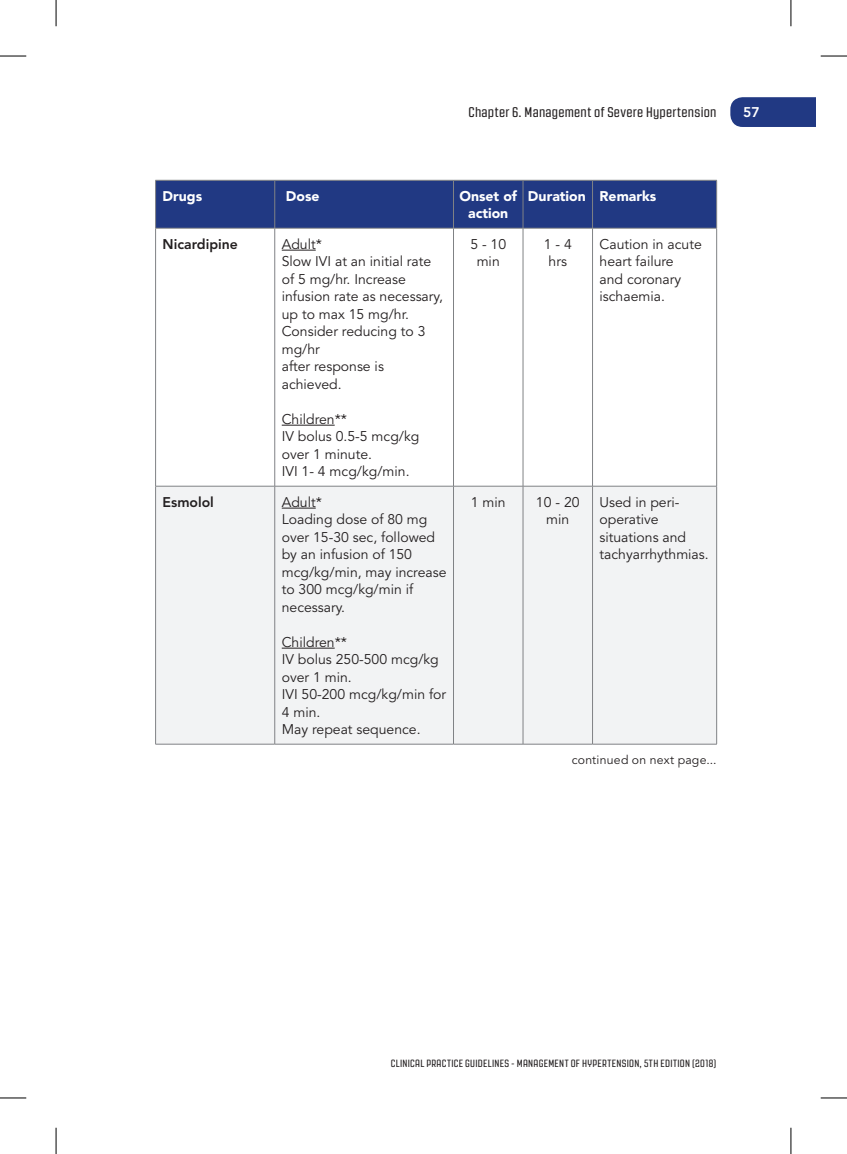
<style>
.page{position:relative;width:847px;height:1154px;background:#fff}
.page>*{position:absolute;margin:0;border:0;box-sizing:border-box;transform-origin:0 0}
.t1{font:14px/17.5px "Avenir LT Std";color:#231f20}
.t2{font:14px "Revolution Gothic";letter-spacing:.02em;color:#231f20}
.t3{font:900 14px/17.5px "Avenir LT Std";color:#fff;text-align:center}
.t4{font:800 14px "Avenir LT Std";color:#231f20}
.t5{font:800 14px "Avenir LT Std";color:#fff}
.t6{font:12.25px "Avenir LT Std";letter-spacing:.02em;color:#231f20}
.t7{font:10.5px "Revolution Gothic";letter-spacing:.03em;color:#231f20}
</style>
<div class="page">
<div style="left:156px;top:181px;width:560px;height:47px;background:#213983"></div>
<svg style="left:156px;top:229px;width:560px;height:257px"></svg>
<div style="left:156px;top:487px;width:560px;height:257px;background:#f2f3f4"></div>
<hr style="left:155px;top:228px;width:1px;height:258px;background:#808285">
<hr style="left:274px;top:228px;width:1px;height:258px;background:#808285">
<hr style="left:453px;top:228px;width:1px;height:258px;background:#808285">
<hr style="left:522px;top:228px;width:1px;height:258px;background:#808285">
<hr style="left:592px;top:228px;width:1px;height:258px;background:#808285">
<hr style="left:716px;top:228px;width:1px;height:258px;background:#808285">
<hr style="left:155px;top:486px;width:119px;height:1px;background:#808285">
<hr style="left:155px;top:486px;width:1px;height:258px;background:#808285">
<hr style="left:275px;top:486px;width:178px;height:1px;background:#808285">
<hr style="left:274px;top:486px;width:1px;height:258px;background:#808285">
<hr style="left:453px;top:486px;width:70px;height:1px;background:#808285">
<hr style="left:453px;top:486px;width:1px;height:258px;background:#808285">
<hr style="left:523px;top:486px;width:69px;height:1px;background:#808285">
<hr style="left:522px;top:486px;width:1px;height:258px;background:#808285">
<hr style="left:592px;top:486px;width:124px;height:1px;background:#808285">
<hr style="left:592px;top:486px;width:1px;height:258px;background:#808285">
<hr style="left:716px;top:486px;width:1px;height:258px;background:#808285">
<hr style="left:155px;top:180px;width:119px;height:1px;background:#808285">
<hr style="left:155px;top:180px;width:1px;height:48px;background:#808285">
<hr style="left:275px;top:180px;width:178px;height:1px;background:#808285">
<hr style="left:274px;top:180px;width:1px;height:48px;background:#808285">
<hr style="left:453px;top:180px;width:70px;height:1px;background:#808285">
<hr style="left:453px;top:180px;width:1px;height:48px;background:#808285">
<hr style="left:523px;top:180px;width:69px;height:1px;background:#808285">
<hr style="left:522px;top:180px;width:1px;height:48px;background:#808285">
<hr style="left:592px;top:180px;width:124px;height:1px;background:#808285">
<hr style="left:592px;top:180px;width:1px;height:48px;background:#808285">
<hr style="left:716px;top:180px;width:1px;height:48px;background:#808285">
<hr style="left:155px;top:228px;width:119px;height:1px;background:#808285">
<hr style="left:275px;top:228px;width:178px;height:1px;background:#808285">
<hr style="left:453px;top:228px;width:70px;height:1px;background:#808285">
<hr style="left:523px;top:228px;width:69px;height:1px;background:#808285">
<hr style="left:592px;top:228px;width:124px;height:1px;background:#808285">
<hr style="left:155px;top:744px;width:119px;height:1px;background:#808285">
<hr style="left:275px;top:744px;width:178px;height:1px;background:#808285">
<hr style="left:453px;top:744px;width:70px;height:1px;background:#808285">
<hr style="left:523px;top:744px;width:69px;height:1px;background:#808285">
<hr style="left:592px;top:744px;width:124px;height:1px;background:#808285">
<hr style="left:282px;top:250px;width:33px;height:1px;background:#231f20">
<hr style="left:282px;top:425px;width:52px;height:1px;background:#231f20">
<hr style="left:282px;top:508px;width:33px;height:1px;background:#231f20">
<hr style="left:282px;top:648px;width:52px;height:1px;background:#231f20">
<div style="left:730px;top:97px;width:85px;height:30px;background:#213983"></div>
<svg style="left:0;top:56px;width:26px;height:1px"></svg>
<svg style="left:820px;top:56px;width:26px;height:1px"></svg>
<svg style="left:0;top:1097px;width:26px;height:1px"></svg>
<svg style="left:820px;top:1097px;width:26px;height:1px"></svg>
<svg style="left:56px;top:0;width:1px;height:26px"></svg>
<svg style="left:56px;top:1128px;width:1px;height:26px"></svg>
<svg style="left:790px;top:0;width:1px;height:26px"></svg>
<svg style="left:790px;top:1128px;width:1px;height:26px"></svg>
<p class="t2" style="left:468px;top:104px;width:249px">Chapter 6. Management of Severe Hypertension</p>
<p class="t5" style="left:742px;top:104px;width:18px">57</p>
<p class="t3" style="left:162px;top:187px;width:41px">Drugs</p>
<p class="t3" style="left:286px;top:187px;width:35px">Dose</p>
<p class="t3" style="left:459px;top:187px;width:59px">Onset of action</p>
<p class="t3" style="left:527px;top:187px;width:130px">Duration Remarks</p>
<p class="t4" style="left:162px;top:236px;width:77px">Nicardipine</p>
<p class="t1" style="left:282px;top:236px;width:163px">Adult*<br>Slow IVI at an initial rate of 5 mg/hr. Increase infusion rate as necessary, up to max 15 mg/hr.<br>Consider reducing to 3 mg/hr<br>after response is achieved.</p>
<p class="t1" style="left:282px;top:411px;width:139px">Children**<br>IV bolus 0.5-5 mcg/kg over 1 minute.<br>IVI 1- 4 mcg/kg/min.</p>
<p class="t1" style="left:470px;top:236px;width:37px;text-align:center">5 - 10 min</p>
<p class="t1" style="left:543px;top:236px;width:30px;text-align:center">1 - 4 hrs</p>
<p class="t1" style="left:599px;top:236px;width:104px">Caution in acute heart failure<br>and coronary ischaemia.</p>
<p class="t4" style="left:162px;top:493px;width:53px">Esmolol</p>
<p class="t1" style="left:282px;top:493px;width:166px">Adult*<br>Loading dose of 80 mg over 15-30 sec, followed by an infusion of 150 mcg/kg/min, may increase to 300 mcg/kg/min if necessary.</p>
<p class="t1" style="left:282px;top:633px;width:166px">Children**<br>IV bolus 250-500 mcg/kg over 1 min.<br>IVI 50-200 mcg/kg/min for<br>4 min.<br>May repeat sequence.</p>
<p class="t1" style="left:470px;top:493px;width:36px">1 min</p>
<p class="t1" style="left:535px;top:493px;width:45px;text-align:center">10 - 20 min</p>
<p class="t1" style="left:599px;top:493px;width:111px">Used in peri&shy;operative situations and tachyarrhythmias.</p>
<p class="t6" style="left:571px;top:752px;width:146px">continued on next page...</p>
<p class="t7" style="left:391px;top:1057px;width:327px">CLINICAL PRACTICE GUIDELINES - MANAGEMENT OF HYPERTENSION, 5TH EDITION (2018)</p>
</div>
